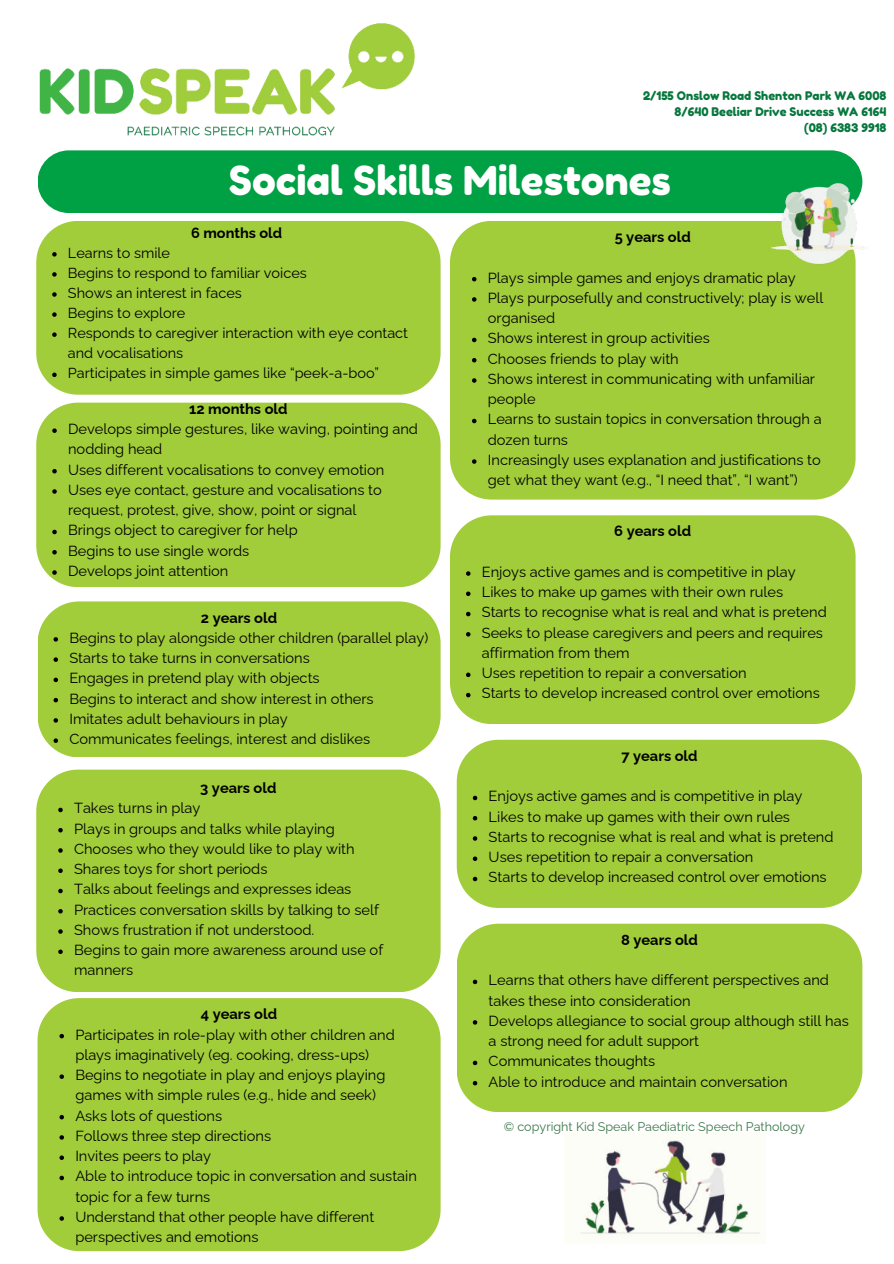
<style>
.page{position:relative;width:894px;height:1264px;background:#fff}
.page>*{position:absolute;margin:0;border:0;box-sizing:border-box;transform-origin:0 0}
.t1{font:39.75px "Fredoka One";color:#fff}
.t2{font:14.55px/20.2px "Raleway";color:#000}
.t3{font:700 14.55px "Raleway";color:#000}
.t4{font:12.6px "Raleway";color:#3c784a}
.t5{font:11.85px/15.8px "Fredoka One";color:#07773d;text-align:right}
</style>
<div class="page">
<img style="left:38px;top:23px;width:377px;height:190px">
<div style="left:38px;top:150px;width:824px;height:63px;background:#00a044;border-radius:31px"></div>
<div style="left:36px;top:221px;width:404px;height:173px;background:#a1cd3a"></div>
<svg style="left:52px;top:252px;width:5px;height:4px"></svg>
<svg style="left:52px;top:272px;width:5px;height:5px"></svg>
<svg style="left:52px;top:292px;width:5px;height:5px"></svg>
<svg style="left:52px;top:312px;width:5px;height:5px"></svg>
<svg style="left:52px;top:332px;width:5px;height:5px"></svg>
<svg style="left:52px;top:372px;width:5px;height:5px"></svg>
<div style="left:36px;top:769px;width:404px;height:223px;background:#a1cd3a"></div>
<svg style="left:58px;top:807px;width:5px;height:5px"></svg>
<svg style="left:58px;top:828px;width:5px;height:4px"></svg>
<svg style="left:58px;top:848px;width:5px;height:4px"></svg>
<svg style="left:58px;top:868px;width:5px;height:5px"></svg>
<svg style="left:58px;top:888px;width:5px;height:5px"></svg>
<svg style="left:58px;top:909px;width:5px;height:4px"></svg>
<svg style="left:58px;top:929px;width:5px;height:4px"></svg>
<svg style="left:58px;top:949px;width:5px;height:5px"></svg>
<div style="left:36px;top:402px;width:404px;height:185px;background:#a1cd3a"></div>
<svg style="left:52px;top:428px;width:5px;height:5px"></svg>
<svg style="left:52px;top:469px;width:5px;height:4px"></svg>
<svg style="left:52px;top:489px;width:5px;height:4px"></svg>
<svg style="left:52px;top:529px;width:5px;height:5px"></svg>
<svg style="left:52px;top:550px;width:5px;height:4px"></svg>
<svg style="left:52px;top:570px;width:5px;height:4px"></svg>
<div style="left:38px;top:998px;width:402px;height:253px;background:#a1cd3a"></div>
<svg style="left:59px;top:1033px;width:5px;height:5px"></svg>
<svg style="left:59px;top:1074px;width:5px;height:4px"></svg>
<svg style="left:59px;top:1114px;width:5px;height:5px"></svg>
<svg style="left:59px;top:1135px;width:5px;height:4px"></svg>
<svg style="left:59px;top:1155px;width:5px;height:4px"></svg>
<svg style="left:59px;top:1175px;width:5px;height:5px"></svg>
<svg style="left:59px;top:1216px;width:5px;height:4px"></svg>
<div style="left:38px;top:601px;width:402px;height:156px;background:#a1cd3a"></div>
<svg style="left:54px;top:637px;width:4px;height:4px"></svg>
<svg style="left:54px;top:657px;width:4px;height:5px"></svg>
<svg style="left:54px;top:677px;width:4px;height:5px"></svg>
<svg style="left:54px;top:698px;width:4px;height:4px"></svg>
<svg style="left:54px;top:718px;width:4px;height:4px"></svg>
<svg style="left:54px;top:738px;width:4px;height:5px"></svg>
<div style="left:450px;top:221px;width:404px;height:278px;background:#a1cd3a"></div>
<svg style="left:472px;top:277px;width:4px;height:4px"></svg>
<svg style="left:472px;top:297px;width:4px;height:5px"></svg>
<svg style="left:472px;top:338px;width:4px;height:4px"></svg>
<svg style="left:472px;top:358px;width:4px;height:4px"></svg>
<svg style="left:472px;top:378px;width:4px;height:5px"></svg>
<svg style="left:472px;top:419px;width:4px;height:4px"></svg>
<svg style="left:472px;top:459px;width:4px;height:5px"></svg>
<img style="left:765px;top:174px;width:103px;height:93px">
<div style="left:456px;top:739px;width:405px;height:169px;background:#a1cd3a"></div>
<svg style="left:472px;top:795px;width:5px;height:5px"></svg>
<svg style="left:472px;top:816px;width:5px;height:4px"></svg>
<svg style="left:472px;top:836px;width:5px;height:4px"></svg>
<svg style="left:472px;top:856px;width:5px;height:5px"></svg>
<svg style="left:472px;top:876px;width:5px;height:5px"></svg>
<div style="left:450px;top:515px;width:405px;height:209px;background:#a1cd3a"></div>
<svg style="left:466px;top:571px;width:4px;height:5px"></svg>
<svg style="left:466px;top:591px;width:4px;height:5px"></svg>
<svg style="left:466px;top:612px;width:4px;height:4px"></svg>
<svg style="left:466px;top:632px;width:4px;height:4px"></svg>
<svg style="left:466px;top:672px;width:4px;height:5px"></svg>
<svg style="left:466px;top:693px;width:4px;height:4px"></svg>
<div style="left:457px;top:923px;width:405px;height:189px;background:#a1cd3a"></div>
<svg style="left:472px;top:979px;width:5px;height:5px"></svg>
<svg style="left:472px;top:1020px;width:5px;height:4px"></svg>
<svg style="left:472px;top:1060px;width:5px;height:5px"></svg>
<svg style="left:472px;top:1080px;width:5px;height:5px"></svg>
<img style="left:577px;top:1138px;width:184px;height:100px">
<p class="t5" style="left:642px;top:88px;width:245px">2/155 Onslow Road Shenton Park WA 6008<br>8/640 Beeliar Drive Success WA 6164<br>(08) 6383 9918</p>
<h1 class="t1" style="left:229px;top:156px;width:443px">Social Skills Milestones</h1>
<p class="t3" style="left:191px;top:221px;width:92px">6 months old</p>
<p class="t2" style="left:68px;top:241px;width:341px">Learns to smile<br>Begins to respond to familiar voices<br>Shows an interest in faces<br>Begins to explore<br>Responds to caregiver interaction with eye contact and vocalisations<br>Participates in simple games like “peek-a-boo”</p>
<p class="t3" style="left:614px;top:225px;width:78px">5 years old</p>
<p class="t2" style="left:487px;top:266px;width:337px">Plays simple games and enjoys dramatic play Plays purposefully and constructively; play is well organised<br>Shows interest in group activities<br>Chooses friends to play with<br>Shows interest in communicating with unfamiliar people<br>Learns to sustain topics in conversation through a dozen turns<br>Increasingly uses explanation and justifications to get what they want (e.g., “I need that”, “I want”)</p>
<p class="t3" style="left:189px;top:397px;width:100px">12 months old</p>
<p class="t2" style="left:68px;top:417px;width:351px">Develops simple gestures, like waving, pointing and nodding head<br>Uses different vocalisations to convey emotion Uses eye contact, gesture and vocalisations to request, protest, give, show, point or signal<br>Brings object to caregiver for help<br>Begins to use single words<br>Develops joint attention</p>
<p class="t3" style="left:614px;top:519px;width:78px">6 years old</p>
<p class="t2" style="left:481px;top:560px;width:346px">Enjoys active games and is competitive in play Likes to make up games with their own rules<br>Starts to recognise what is real and what is pretend Seeks to please caregivers and peers and requires affirmation from them<br>Uses repetition to repair a conversation<br>Starts to develop increased control over emotions</p>
<p class="t3" style="left:201px;top:605px;width:78px">2 years old</p>
<p class="t2" style="left:69px;top:626px;width:360px">Begins to play alongside other children (parallel play)<br>Starts to take turns in conversations<br>Engages in pretend play with objects<br>Begins to interact and show interest in others Imitates adult behaviours in play<br>Communicates feelings, interest and dislikes</p>
<p class="t3" style="left:200px;top:776px;width:78px">3 years old</p>
<p class="t2" style="left:74px;top:796px;width:310px">Takes turns in play<br>Plays in groups and talks while playing Chooses who they would like to play with Shares toys for short periods<br>Talks about feelings and expresses ideas Practices conversation skills by talking to self Shows frustration if not understood.<br>Begins to gain more awareness around use of manners</p>
<p class="t3" style="left:201px;top:1002px;width:78px">4 years old</p>
<p class="t2" style="left:75px;top:1022px;width:343px">Participates in role-play with other children and plays imaginatively (eg. cooking, dress-ups)<br>Begins to negotiate in play and enjoys playing games with simple rules (e.g., hide and seek)<br>Asks lots of questions<br>Follows three step directions<br>Invites peers to play<br>Able to introduce topic in conversation and sustain topic for a few turns<br>Understand that other people have different perspectives and emotions</p>
<p class="t3" style="left:621px;top:744px;width:78px">7 years old</p>
<p class="t2" style="left:488px;top:784px;width:346px">Enjoys active games and is competitive in play Likes to make up games with their own rules<br>Starts to recognise what is real and what is pretend Uses repetition to repair a conversation<br>Starts to develop increased control over emotions</p>
<p class="t3" style="left:621px;top:928px;width:78px">8 years old</p>
<p class="t2" style="left:488px;top:968px;width:361px">Learns that others have different perspectives and takes these into consideration<br>Develops allegiance to social group although still has a strong need for adult support<br>Communicates thoughts<br>Able to introduce and maintain conversation</p>
<p class="t4" style="left:503px;top:1116px;width:303px">© copyright Kid Speak Paediatric Speech Pathology</p>
</div>
